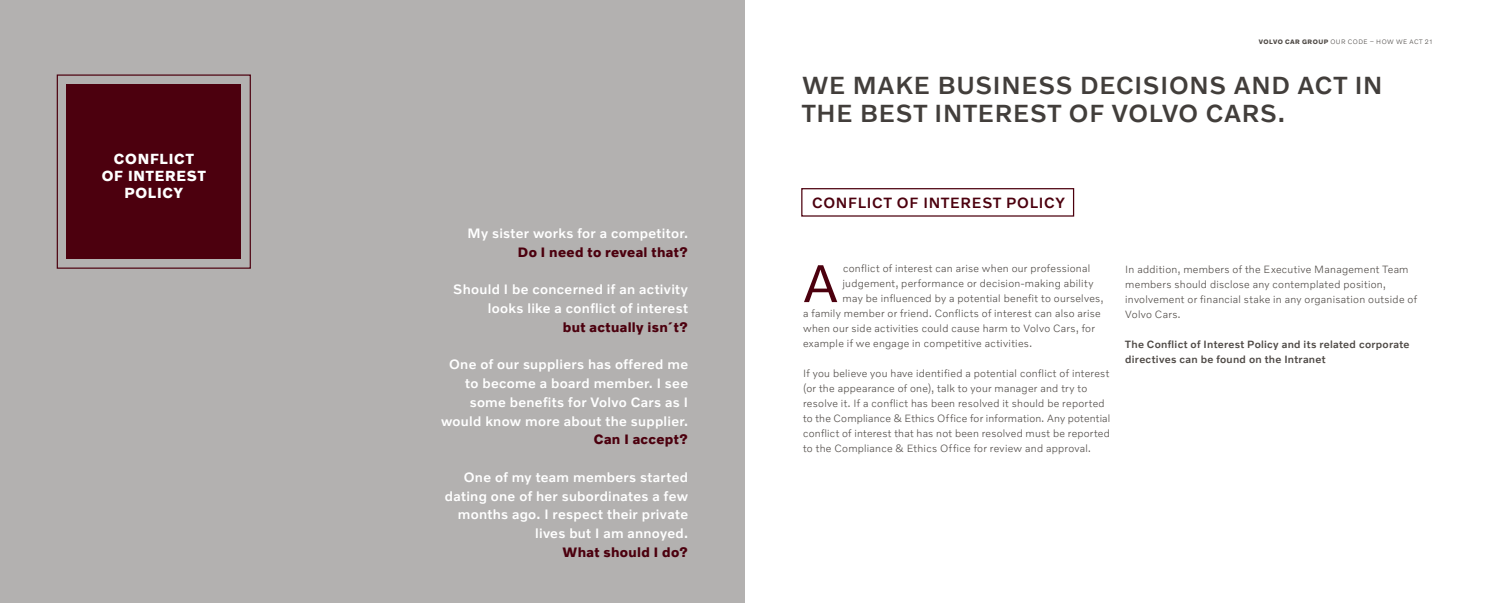
<style>
.page{position:relative;width:1489px;height:603px;background:#fff}
.page>*{position:absolute;margin:0;border:0;box-sizing:border-box;transform-origin:0 0}
.t1{font:54px "Volvo Novum";color:#4c000e}
.t2{font:500 25px/27.5px "Volvo Novum";letter-spacing:.03em;color:#423e3b}
.t3{font:500 15px "Volvo Novum";letter-spacing:.05em;color:#4c000e}
.t4{font:700 14.75px/16.8px "Volvo Novum";letter-spacing:.05em;color:#fff;text-align:center}
.t5{font:500 13.75px/18.8px "Volvo Novum";letter-spacing:.02em;color:#fff;text-align:right}
.t6{font:700 13.75px "Volvo Novum";letter-spacing:.02em;color:#4c000e}
.t7{font:300 10.62px/15px "Volvo Novum";letter-spacing:.025em;color:#4f4a46}
.t8{font:500 10.62px/15px "Volvo Novum";letter-spacing:.025em;color:#4f4a46}
.t9{font:300 6.5px "Volvo Novum";letter-spacing:.075em;color:#423e3b}
.s1{font-weight:700;color:#4f4a46}
</style>
<div class="page">
<div style="left:0;top:0;width:744px;height:602px;background:#b3b1b0"></div>
<div style="left:66px;top:84px;width:175px;height:175px;background:#4c000e"></div>
<div style="left:57px;top:74px;width:194px;height:194px;border:1px solid #4c000e"></div>
<div style="left:801px;top:188px;width:273px;height:28px;border:1px solid #4c000e"></div>
<h3 class="t4" style="left:102px;top:150px;width:105px">CONFLICT<br>OF INTEREST<br>POLICY</h3>
<p class="t5" style="left:467px;top:223px;width:222px">My sister works for a competitor.</p>
<p class="t6" style="left:518px;top:243px;width:172px">Do I need to reveal that?</p>
<p class="t5" style="left:453px;top:279px;width:236px">Should I be concerned if an activity looks like a conflict of interest</p>
<p class="t6" style="left:563px;top:318px;width:127px">but actually isn´t?</p>
<p class="t5" style="left:441px;top:354px;width:248px">One of our suppliers has offered me to become a board member. I see some benefits for Volvo Cars as I would know more about the supplier.</p>
<p class="t6" style="left:593px;top:430px;width:96px">Can I accept?</p>
<p class="t5" style="left:445px;top:467px;width:245px">One of my team members started dating one of her subordinates a few months ago. I respect their private lives but I am annoyed.</p>
<p class="t6" style="left:562px;top:543px;width:127px">What should I do?</p>
<p class="t9" style="left:1258px;top:38px;width:175px"><span class="s1">VOLVO CAR GROUP</span> OUR CODE – HOW WE ACT 21</p>
<h2 class="t2" style="left:802px;top:70px;width:582px">WE MAKE BUSINESS DECISIONS AND ACT IN<br>THE BEST INTEREST OF VOLVO CARS.</h2>
<h3 class="t3" style="left:812px;top:194px;width:254px">CONFLICT OF INTEREST POLICY</h3>
<h1 class="t1" style="left:803px;top:249px;width:37px">A</h1>
<p class="t7" style="left:843px;top:260px;width:248px">conflict of interest can arise when our professional</p>
<p class="t7" style="left:842px;top:275px;width:252px">judgement, performance or decision-making ability</p>
<p class="t7" style="left:842px;top:290px;width:262px">may be influenced by a potential benefit to ourselves,</p>
<p class="t7" style="left:803px;top:305px;width:299px">a family member or friend. Conflicts of interest can also arise</p>
<p class="t7" style="left:803px;top:320px;width:293px">when our side activities could cause harm to Volvo Cars, for</p>
<p class="t7" style="left:803px;top:335px;width:230px">example if we engage in competitive activities.</p>
<p class="t7" style="left:803px;top:365px;width:309px">If you believe you have identified a potential conflict of interest (or the appearance of one), talk to your manager and try to resolve it. If a conflict has been resolved it should be reported to the Compliance &amp; Ethics Office for information. Any potential conflict of interest that has not been resolved must be reported to the Compliance &amp; Ethics Office for review and approval.</p>
<p class="t7" style="left:1125px;top:261px;width:293px">In addition, members of the Executive Management Team members should disclose any contemplated position, involvement or financial stake in any organisation outside of Volvo Cars.</p>
<p class="t8" style="left:1125px;top:336px;width:286px">The Conflict of Interest Policy and its related corporate directives can be found on the Intranet</p>
</div>
